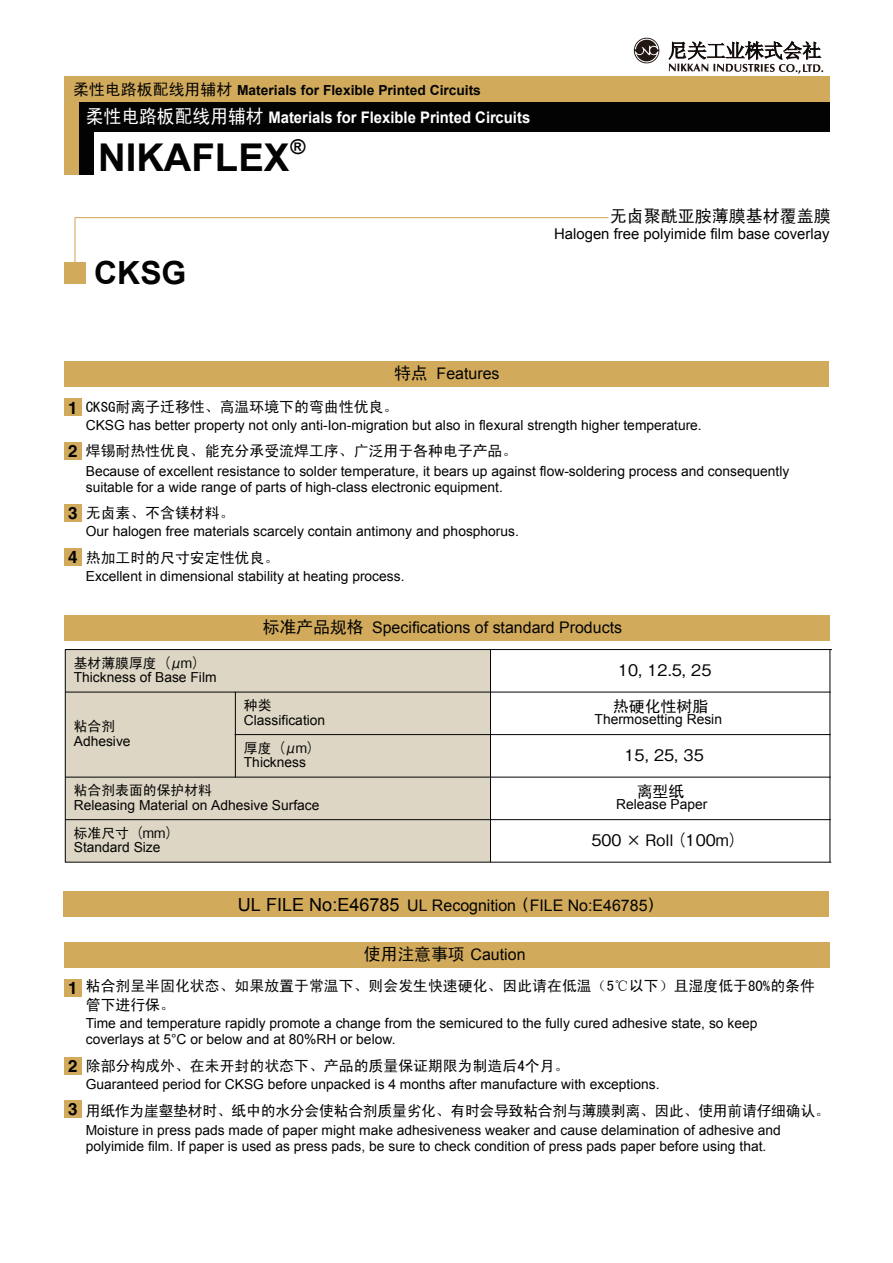
<style>
.page{position:relative;width:893px;height:1263px;background:#fff}
.page>*{position:absolute;margin:0;border:0;box-sizing:border-box;transform-origin:0 0}
.t1{font:700 38.25px "Arial";color:#030303}
.t2{font:700 31.95px "Arial";color:#030303}
.t3{font:19.2px "N Sim Sun";color:#030303}
.t4{font:16.95px "Sim Hei";color:#030303}
.t5{font:700 16.95px "Helvetica";color:#030303}
.t6{font:15.9px "Arial";color:#030303}
.t7{font:700 15.9px "Arial";color:#fff;scale:.93 1}
.t8{font:500 15.9px "Gothic BBB Pro";color:#030303}
.t9{font:15.9px "Sim Hei";color:#030303}
.t10{font:14.85px/18.9px "Sim Hei";color:#030303}
.t11{font:14.85px "Sim Hei";letter-spacing:-.02em;color:#030303}
.t12{font:14.85px "Arial";color:#030303}
.t13{font:13.8px/15.9px "Arial";color:#030303}
.t14{font:700 13.8px "Arial";color:#030303}
.t15{font:13.8px "Sim Hei";color:#030303}
.t16{font:500 13.8px "Gothic BBB Pro";color:#030303}
.s1{font-family:"Sim Hei";font-weight:400;font-size:15.9px}
.s2{font-family:"Sim Hei";font-weight:400;font-size:19.2px}
.s3{font-family:"Sim Hei";font-size:16.95px}
.s4{font-family:"Gothic BBB Pro";font-weight:500}
.s5{font-family:"Sim Hei";font-weight:400}
.s6{font-size:18px}
</style>
<div class="page">
<hr style="left:74px;top:218px;width:2px;height:55px;background:#d1aa5c">
<hr style="left:75px;top:217px;width:533px;height:1px;background:#d1aa5c">
<div style="left:65px;top:77px;width:765px;height:25px;background:#d1aa5c"></div>
<div style="left:79px;top:102px;width:15px;height:72px;background:#030303"></div>
<div style="left:65px;top:102px;width:765px;height:30px;background:#030303"></div>
<div style="left:65px;top:262px;width:21px;height:21px;background:#d1aa5c"></div>
<div style="left:65px;top:361px;width:764px;height:26px;background:#d1aa5c"></div>
<div style="left:65px;top:615px;width:765px;height:25px;background:#d1aa5c"></div>
<div style="left:65px;top:820px;width:425px;height:42px;background:#ddd6c4"></div>
<div style="left:65px;top:777px;width:425px;height:43px;background:#ddd6c4"></div>
<div style="left:65px;top:649px;width:425px;height:43px;background:#ddd6c4"></div>
<div style="left:65px;top:692px;width:170px;height:85px;background:#ddd6c4"></div>
<div style="left:235px;top:692px;width:255px;height:43px;background:#ddd6c4"></div>
<div style="left:235px;top:735px;width:255px;height:42px;background:#ddd6c4"></div>
<hr style="left:65px;top:862px;width:766px;height:1px;background:#030303">
<hr style="left:65px;top:819px;width:766px;height:1px;background:#030303">
<hr style="left:65px;top:649px;width:767px;height:1px;background:#030303">
<hr style="left:235px;top:734px;width:596px;height:1px;background:#030303">
<hr style="left:65px;top:777px;width:766px;height:1px;background:#030303">
<hr style="left:65px;top:692px;width:766px;height:1px;background:#030303">
<hr style="left:490px;top:649px;width:1px;height:213px;background:#030303">
<hr style="left:65px;top:649px;width:1px;height:213px;background:#030303">
<hr style="left:235px;top:692px;width:1px;height:85px;background:#030303">
<hr style="left:829px;top:649px;width:1px;height:213px;background:#030303">
<div style="left:65px;top:399px;width:17px;height:17px;background:#d1aa5c"></div>
<div style="left:65px;top:443px;width:17px;height:17px;background:#d1aa5c"></div>
<div style="left:65px;top:505px;width:17px;height:17px;background:#d1aa5c"></div>
<div style="left:65px;top:942px;width:765px;height:26px;background:#d1aa5c"></div>
<div style="left:65px;top:980px;width:17px;height:17px;background:#d1aa5c"></div>
<div style="left:65px;top:1057px;width:17px;height:17px;background:#d1aa5c"></div>
<div style="left:65px;top:1100px;width:17px;height:17px;background:#d1aa5c"></div>
<div style="left:65px;top:102px;width:14px;height:72px;background:#d1aa5c"></div>
<div style="left:64px;top:891px;width:765px;height:26px;background:#d1aa5c"></div>
<div style="left:65px;top:548px;width:17px;height:17px;background:#d1aa5c"></div>
<img style="left:627px;top:37px;width:203px;height:40px">
<div style="left:666px;top:37px;width:160px;height:23px;background:#fff"></div>
<svg style="left:668px;top:41px;width:155px;height:20px"></svg>
<p class="t14" style="left:73px;top:81px;width:409px"><span class="s1">柔性电路板配线用辅材</span> Materials for Flexible Printed Circuits</p>
<p class="t7" style="left:86px;top:107px;width:479px"><span class="s2">柔性电路板配线用辅材</span> Materials for Flexible Printed Circuits</p>
<h1 class="t1" style="left:98px;top:132px;width:209px">NIKAFLEX<sup>®</sup></h1>
<h2 class="t2" style="left:94px;top:252px;width:94px">CKSG</h2>
<h3 class="t3" style="left:668px;top:41px;width:155px">尼关工业株式会社</h3>
<p class="t4" style="left:610px;top:207px;width:223px">无卤聚酰亚胺薄膜基材覆盖膜</p>
<p class="t12" style="left:554px;top:224px;width:277px">Halogen free polyimide film base coverlay</p>
<p class="t6" style="left:394px;top:363px;width:107px"><span class="s3">特点</span> Features</p>
<p class="t5" style="left:68px;top:397px;width:11px">1</p>
<p class="t5" style="left:68px;top:441px;width:11px">2</p>
<p class="t5" style="left:68px;top:503px;width:11px">3</p>
<p class="t5" style="left:68px;top:546px;width:11px">4</p>
<p class="t10" style="left:86px;top:397px;width:314px">CKSG耐离子迁移性、高温环境下的弯曲性优良。</p>
<p class="t13" style="left:86px;top:417px;width:617px">CKSG has better property not only anti-Ion-migration but also in flexural strength higher temperature.</p>
<p class="t10" style="left:86px;top:442px;width:433px">焊锡耐热性优良、能充分承受流焊工序、广泛用于各种电子产品。</p>
<p class="t13" style="left:86px;top:463px;width:705px">Because of excellent resistance to solder temperature, it bears up against flow-soldering process and consequently suitable for a wide range of parts of high-class electronic equipment.</p>
<p class="t10" style="left:86px;top:504px;width:150px">无卤素、不含镁材料。</p>
<p class="t13" style="left:86px;top:524px;width:435px">Our halogen free materials scarcely contain antimony and phosphorus.</p>
<p class="t10" style="left:86px;top:548px;width:195px">热加工时的尺寸安定性优良。</p>
<p class="t13" style="left:86px;top:568px;width:320px">Excellent in dimensional stability at heating process.</p>
<p class="t6" style="left:263px;top:617px;width:361px"><span class="s3">标准产品规格</span> Specifications of standard Products</p>
<p class="t15" style="left:74px;top:656px;width:134px">基材薄膜厚度<span class="s4">（μm）</span></p>
<p class="t13" style="left:74px;top:669px;width:144px">Thickness of Base Film</p>
<p class="t15" style="left:74px;top:719px;width:43px">粘合剂</p>
<p class="t13" style="left:74px;top:733px;width:58px">Adhesive</p>
<p class="t15" style="left:244px;top:698px;width:29px">种类</p>
<p class="t13" style="left:244px;top:712px;width:83px">Classification</p>
<p class="t16" style="left:244px;top:736px;width:78px"><span class="s5">厚度</span>（μm）</p>
<p class="t13" style="left:244px;top:754px;width:64px">Thickness</p>
<p class="t15" style="left:74px;top:783px;width:140px">粘合剂表面的保护材料</p>
<p class="t13" style="left:74px;top:797px;width:247px">Releasing Material on Adhesive Surface</p>
<p class="t15" style="left:74px;top:826px;width:107px">标准尺寸<span class="s4">（mm）</span></p>
<p class="t13" style="left:74px;top:839px;width:88px">Standard Size</p>
<p class="t8" style="left:618px;top:657px;width:95px">10, 12.5, 25</p>
<p class="t9" style="left:613px;top:698px;width:97px">热硬化性树脂</p>
<p class="t13" style="left:595px;top:712px;width:129px">Thermosetting Resin</p>
<p class="t8" style="left:625px;top:742px;width:81px">15, 25, 35</p>
<p class="t9" style="left:637px;top:783px;width:49px">离型纸</p>
<p class="t13" style="left:616px;top:797px;width:93px">Release Paper</p>
<p class="t8" style="left:592px;top:827px;width:155px">500 × Roll（100m）</p>
<p class="t6" style="left:238px;top:894px;width:417px"><span class="s6">UL FILE No:E46785</span> UL Recognition (FILE No:E46785)</p>
<p class="t5" style="left:68px;top:978px;width:11px">1</p>
<p class="t5" style="left:68px;top:1055px;width:11px">2</p>
<p class="t5" style="left:68px;top:1099px;width:11px">3</p>
<p class="t6" style="left:364px;top:944px;width:163px"><span class="s3">使用注意事项</span> Caution</p>
<p class="t10" style="left:86px;top:977px;width:731px">粘合剂呈半固化状态、如果放置于常温下、则会发生快速硬化、因此请在低温（5℃以下）且湿度低于80%的条件管下进行保。</p>
<p class="t13" style="left:86px;top:1016px;width:673px">Time and temperature rapidly promote a change from the semicured to the fully cured adhesive state, so keep coverlays at 5°C or below and at 80%RH or below.</p>
<p class="t10" style="left:86px;top:1056px;width:485px">除部分构成外、在未开封的状态下、产品的质量保证期限为制造后4个月。</p>
<p class="t13" style="left:86px;top:1076px;width:575px">Guaranteed period for CKSG before unpacked is 4 months after manufacture with exceptions.</p>
<p class="t11" style="left:86px;top:1103px;width:746px">用纸作为崖壑垫材时、纸中的水分会使粘合剂质量劣化、有时会导致粘合剂与薄膜剥离、因此、使用前请仔细确认。</p>
<p class="t13" style="left:86px;top:1122px;width:697px">Moisture in press pads made of paper might make adhesiveness weaker and cause delamination of adhesive and polyimide film. If paper is used as press pads, be sure to check condition of press pads paper before using that.</p>
</div>
